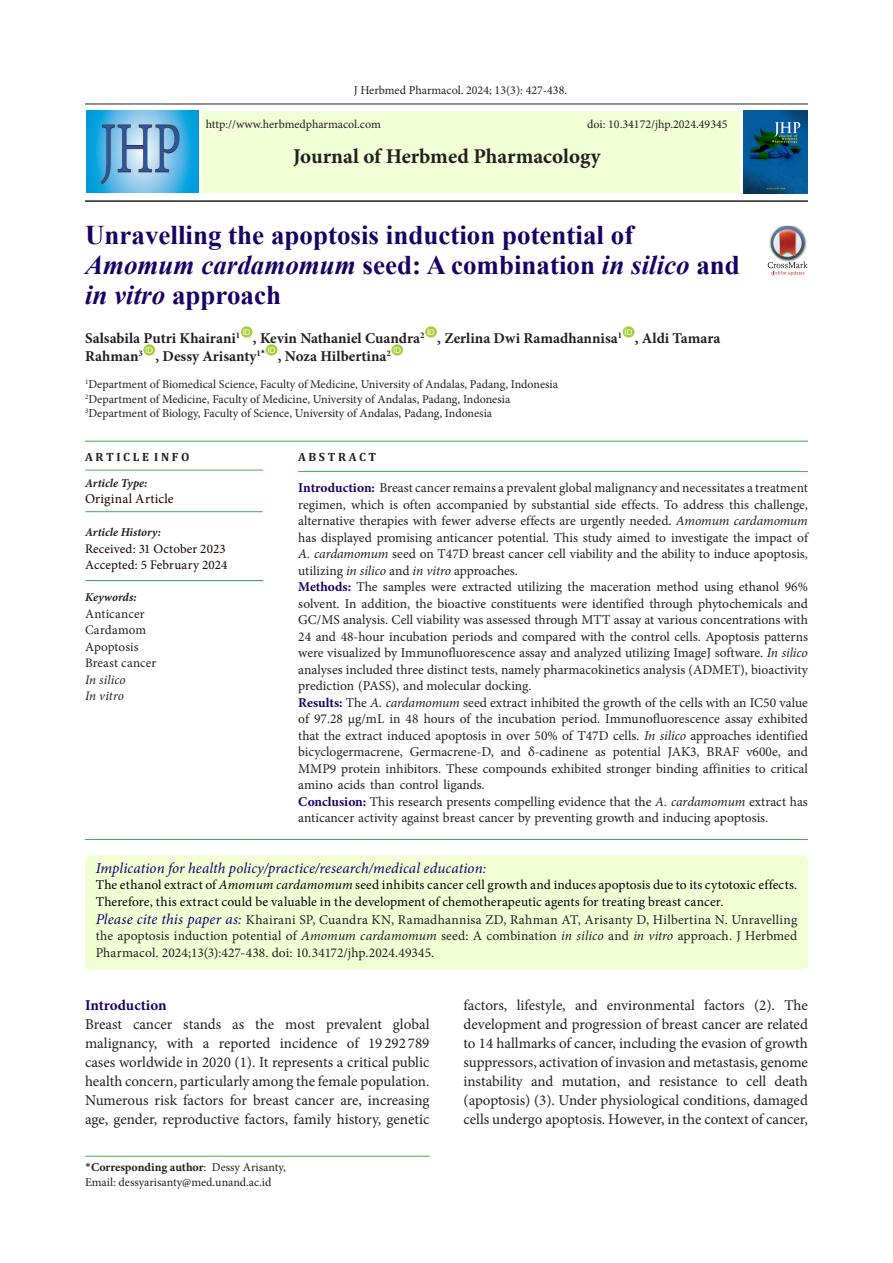
<style>
.page{position:relative;width:893px;height:1263px;background:#fff}
.page>*{position:absolute;margin:0;border:0;box-sizing:border-box;transform-origin:0 0}
.t1{font:700 27px/30px "Times New Roman";color:#190066}
.t2{font:700 21px "Minion Pro";color:#231f20}
.t3{font:15px/18.9px "Minion Pro";letter-spacing:-.005em;color:#231f20;text-align:justify}
.t4{font:700 15px "Minion Pro";color:#231f20}
.abstract{font:italic 15px "Minion Pro";letter-spacing:.005em;color:#190066}
.t5{font:700 15px "Minion Pro";letter-spacing:-.005em;color:#190066}
.abstract-2{font:13.5px/16.5px "Minion Pro";color:#231f20;text-align:justify}
.abstract-3{font:13.5px/16.5px "Minion Pro";letter-spacing:.005em;color:#00000b}
.t6{font:13.5px "Minion Pro";letter-spacing:.025em;color:#170000}
.t7{font:13.05px "Minion Pro";letter-spacing:.01em;color:#170000}
.t8{font:13.05px "Minion Pro";letter-spacing:.01em;color:#231f20}
.t9{font:italic 13.05px "Minion Pro";letter-spacing:.01em;color:#231f20}
.t10{font:12px "Minion Pro";color:#231f20}
.t11{font:italic 700 12px "Minion Pro";color:#231f20}
.t12{font:700 12px "Minion Pro";color:#231f20}
.t13{font:700 12px "Cambria";color:#231f20}
.t14{font:7.8px "Arial";color:#fff}
.s1{font-style:italic}
.s2{font-weight:700;color:#190066}
.s3{font-style:italic;font-size:15px;color:#190066}
.s4{font-family:"Calibri";font-weight:400}
.s5{font-weight:400}
</style>
<div class="page">
<hr style="left:85px;top:104px;width:723px;height:1px;background:#231f20">
<hr style="left:85px;top:200px;width:723px;height:2px;background:#231f20">
<div style="left:203px;top:111px;width:537px;height:81px;background:#f2ffd6"></div>
<div style="left:241px;top:326px;width:12px;height:12px;background:#a6ce39;border-radius:50%"></div>
<div style="left:425px;top:326px;width:12px;height:12px;background:#a6ce39;border-radius:50%"></div>
<div style="left:623px;top:326px;width:11px;height:12px;background:#a6ce39;border-radius:50%"></div>
<div style="left:143px;top:344px;width:12px;height:12px;background:#a6ce39;border-radius:50%"></div>
<div style="left:266px;top:344px;width:11px;height:12px;background:#a6ce39;border-radius:50%"></div>
<div style="left:391px;top:344px;width:12px;height:12px;background:#a6ce39;border-radius:50%"></div>
<hr style="left:85px;top:1156px;width:344px;height:1px;background:#3ab54a">
<div style="left:85px;top:855px;width:723px;height:115px;background:#f2ffd5;border-radius:5px"></div>
<hr style="left:298px;top:471px;width:510px;height:1px;background:#35b44a">
<hr style="left:85px;top:441px;width:723px;height:1px;background:#30ad4a">
<hr style="left:85px;top:839px;width:723px;height:1px;background:#35b44a">
<hr style="left:85px;top:470px;width:178px;height:1px;background:#42b649">
<hr style="left:85px;top:580px;width:178px;height:1px;background:#2c9c47">
<hr style="left:85px;top:511px;width:178px;height:1px;background:#35b44a">
<img style="left:744px;top:111px;width:64px;height:83px">
<img style="left:85px;top:111px;width:114px;height:81px">
<img style="left:782px;top:225px;width:12px;height:1px">
<svg style="left:768px;top:226px;width:40px;height:49px"></svg>
<p class="t10" style="left:354px;top:82px;width:215px">J Herbmed Pharmacol. 2024; 13(3): 427-438.</p>
<p class="t10" style="left:206px;top:116px;width:177px">http://www.herbmedpharmacol.com</p>
<p class="t10" style="left:587px;top:116px;width:142px">doi: 10.34172/jhp.2024.49345</p>
<p class="t2" style="left:293px;top:142px;width:309px">Journal of Herbmed Pharmacology</p>
<p class="t1" style="left:85px;top:219px;width:656px">Unravelling the apoptosis induction potential of<br><span class="s1">Amomum cardamomum</span> seed: A combination <span class="s1">in silico</span> and <span class="s1">in vitro</span> approach</p>
<p class="t4" style="left:85px;top:328px;width:157px">Salsabila Putri Khairani<sup>1</sup></p>
<p class="t14" style="left:243px;top:327px;width:9px">ID</p>
<p class="t14" style="left:427px;top:327px;width:9px">ID</p>
<p class="t14" style="left:625px;top:327px;width:9px">ID</p>
<p class="t4" style="left:253px;top:328px;width:173px">, Kevin Nathaniel Cuandra<sup>2</sup></p>
<p class="t4" style="left:437px;top:328px;width:186px">, Zerlina Dwi Ramadhannisa<sup>1</sup></p>
<p class="t4" style="left:635px;top:328px;width:87px">, Aldi Tamara</p>
<p class="t14" style="left:393px;top:345px;width:9px">ID</p>
<p class="t10" style="left:85px;top:376px;width:474px"><sup>1</sup>Department of Biomedical Science, Faculty of Medicine, University of Andalas, Padang, Indonesia</p>
<p class="t10" style="left:85px;top:391px;width:427px"><sup>2</sup>Department of Medicine, Faculty of Medicine, University of Andalas, Padang, Indonesia</p>
<p class="t10" style="left:85px;top:405px;width:409px"><sup>3</sup>Department of Biology, Faculty of Science, University of Andalas, Padang, Indonesia</p>
<p class="t14" style="left:145px;top:345px;width:9px">ID</p>
<p class="t4" style="left:156px;top:346px;width:111px">, Dessy Arisanty<sup>1</sup><sup>*</sup></p>
<p class="t14" style="left:268px;top:345px;width:9px">ID</p>
<p class="t4" style="left:85px;top:346px;width:59px">Rahman<sup>3</sup></p>
<p class="t4" style="left:278px;top:346px;width:115px">, Noza Hilbertina<sup>2</sup></p>
<p class="t13" style="left:85px;top:449px;width:106px">A R T I C L E I N F O</p>
<p class="t11" style="left:85px;top:475px;width:64px">Article Type:</p>
<p class="t6" style="left:85px;top:490px;width:90px">Original Article</p>
<p class="t11" style="left:85px;top:524px;width:78px">Article History:</p>
<p class="t7" style="left:85px;top:540px;width:142px">Received: 31 October 2023</p>
<p class="t7" style="left:85px;top:556px;width:144px">Accepted: 5 February 2024</p>
<p class="t11" style="left:85px;top:589px;width:53px">Keywords:</p>
<p class="t8" style="left:85px;top:605px;width:61px">Anticancer</p>
<p class="t8" style="left:85px;top:621px;width:63px">Cardamom</p>
<p class="t8" style="left:85px;top:638px;width:55px">Apoptosis</p>
<p class="t8" style="left:85px;top:654px;width:73px">Breast cancer</p>
<p class="t9" style="left:85px;top:670px;width:42px">In silico</p>
<p class="t9" style="left:85px;top:687px;width:40px">In vitro</p>
<p class="t13" style="left:298px;top:449px;width:80px">A B S T R A C T</p>
<p class="abstract-2" style="left:298px;top:480px;width:511px"><span class="s2">Introduction:</span> Breast cancer remains a prevalent global malignancy and necessitates a treatment regimen, which is often accompanied by substantial side effects. To address this challenge, alternative therapies with fewer adverse effects are urgently needed. <span class="s1">Amomum cardamomum </span>has displayed promising anticancer potential. This study aimed to investigate the impact of <span class="s1">A. cardamomum</span> seed on T47D breast cancer cell viability and the ability to induce apoptosis, utilizing <span class="s1">in silico</span> and <span class="s1">in vitro</span> approaches.</p>
<p class="abstract-2" style="left:298px;top:579px;width:511px"><span class="s2">Methods:</span> The samples were extracted utilizing the maceration method using ethanol 96% solvent. In addition, the bioactive constituents were identified through phytochemicals and GC/MS analysis. Cell viability was assessed through MTT assay at various concentrations with 24 and 48-hour incubation periods and compared with the control cells. Apoptosis patterns were visualized by Immunofluorescence assay and analyzed utilizing ImageJ software. <span class="s1">In silico </span>analyses included three distinct tests, namely pharmacokinetics analysis (ADMET), bioactivity prediction (PASS), and molecular docking.</p>
<p class="abstract-2" style="left:298px;top:694px;width:511px"><span class="s2">Results:</span> The <span class="s1">A. cardamomum</span> seed extract inhibited the growth of the cells with an IC50 value of 97.28 μg/mL in 48 hours of the incubation period. Immunofluorescence assay exhibited that the extract induced apoptosis in over 50% of T47D cells. <span class="s1">In silico</span> approaches identified bicyclogermacrene, Germacrene-D, and δ-cadinene as potential JAK3, BRAF v600e, and MMP9 protein inhibitors. These compounds exhibited stronger binding affinities to critical amino acids than control ligands.</p>
<p class="abstract-2" style="left:298px;top:793px;width:511px"><span class="s2">Conclusion:</span> This research presents compelling evidence that the <span class="s1">A. cardamomum</span> extract has anticancer activity against breast cancer by preventing growth and inducing apoptosis.</p>
<p class="abstract" style="left:96px;top:858px;width:392px">Implication for health policy/practice/research/medical education:</p>
<p class="abstract-3" style="left:96px;top:877px;width:703px">The ethanol extract of <span class="s1">Amomum cardamomum</span> seed inhibits cancer cell growth and induces apoptosis due to its cytotoxic effects.<br>Therefore, this extract could be valuable in the development of chemotherapeutic agents for treating breast cancer.</p>
<p class="abstract-2" style="left:96px;top:911px;width:703px"><span class="s3">Please cite this paper as:</span> Khairani SP, Cuandra KN, Ramadhannisa ZD, Rahman AT, Arisanty D, Hilbertina N. Unravelling the apoptosis induction potential of <span class="s1">Amomum cardamomum</span> seed: A combination <span class="s1">in silico</span> and <span class="s1">in vitro</span> approach. J Herbmed Pharmacol. 2024;13(3):427-438. doi: 10.34172/jhp.2024.49345.</p>
<p class="t5" style="left:85px;top:995px;width:83px">Introduction</p>
<p class="t3" style="left:85px;top:1015px;width:346px">Breast cancer stands as the most prevalent global malignancy, with a reported incidence of 19 292 789 cases worldwide in 2020 (1). It represents a critical public health concern, particularly among the female population.<br>Numerous risk factors for breast cancer are, increasing age, gender, reproductive factors, family history, genetic</p>
<p class="t12" style="left:85px;top:1159px;width:202px"><span class="s4">*</span>Corresponding author<span class="s5">: Dessy Arisanty,</span></p>
<p class="t10" style="left:85px;top:1174px;width:188px">Email: dessyarisanty@med.unand.ac.id</p>
<p class="t3" style="left:463px;top:996px;width:346px">factors, lifestyle, and environmental factors (2). The development and progression of breast cancer are related to 14 hallmarks of cancer, including the evasion of growth suppressors, activation of invasion and metastasis, genome instability and mutation, and resistance to cell death (apoptosis) (3). Under physiological conditions, damaged cells undergo apoptosis. However, in the context of cancer,</p>
</div>
